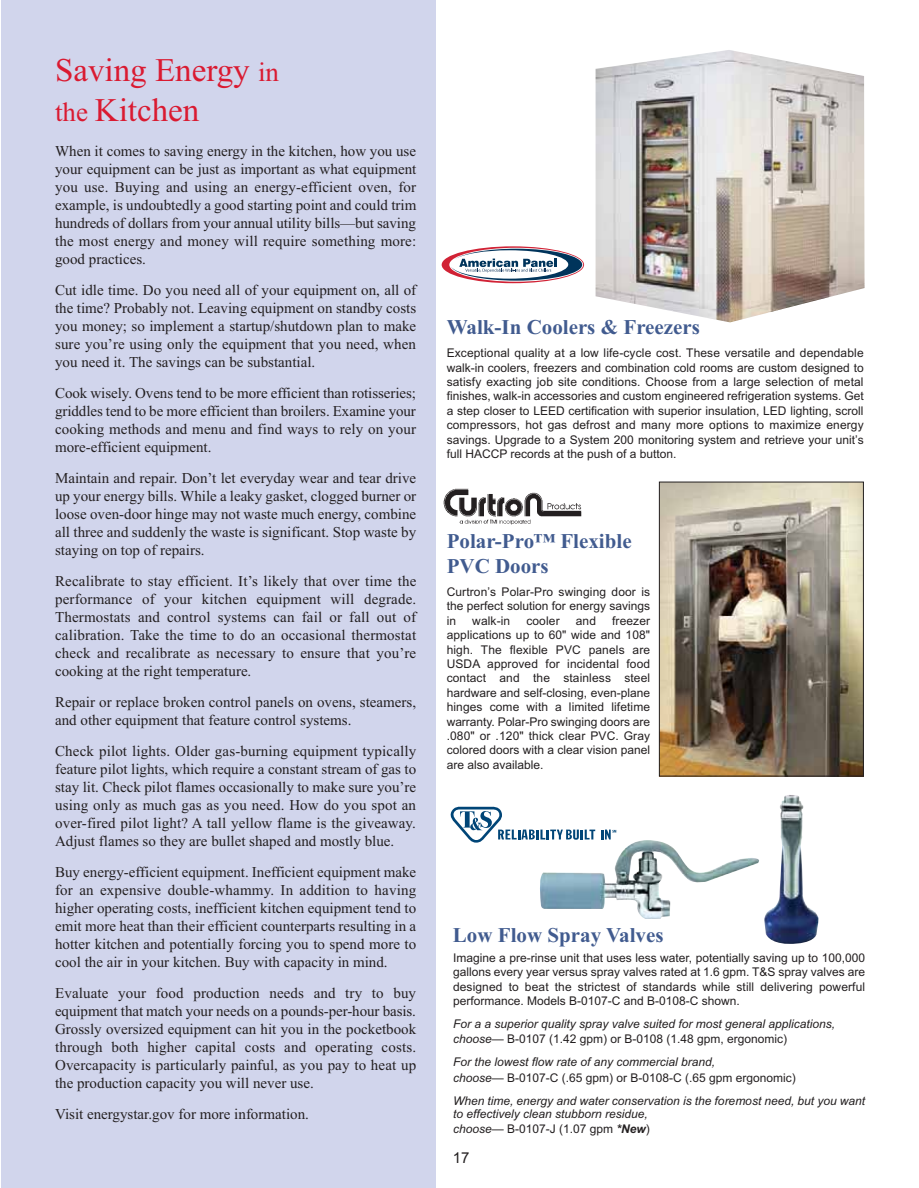
<style>
.page{position:relative;width:919px;height:1188px;background:#fff}
.page>*{position:absolute;margin:0;border:0;box-sizing:border-box;transform-origin:0 0}
.t1{font:33px/39.6px "Times New Roman";color:#da1a31}
.t2{font:700 21px/25.2px "Times New Roman";color:#415b8f}
.t3{font:15px/18px "Times New Roman";color:#231f20;text-align:justify}
.t4{font:15px "Arial";color:#231f20}
.t5{font:12px/14.4px "Arial";color:#231f20;text-align:justify}
.t6{font:italic 12px/15.3px "Arial";color:#231f20}
.s1{font-size:27px}
.s2{font-style:normal}
.s3{font-style:italic}
.s4{font-weight:700;font-style:italic}
</style>
<div class="page">
<img style="left:595px;top:50px;width:269px;height:272px">
<svg style="left:442px;top:246px;width:142px;height:37px"></svg>
<img style="left:661px;top:483px;width:201px;height:291px">
<div style="left:659px;top:481px;width:205px;height:295px;border:1px solid #231f20"></div>
<img style="left:443px;top:488px;width:139px;height:37px">
<img style="left:764px;top:795px;width:54px;height:149px">
<img style="left:540px;top:839px;width:219px;height:80px">
<svg style="left:451px;top:806px;width:144px;height:36px"></svg>
<svg style="left:601px;top:829px;width:15px;height:10px"></svg>
<div style="left:1px;top:0;width:435px;height:1188px;background:#d1d5ec"></div>
<h1 class="t1" style="left:55px;top:53px;width:225px">Saving Energy <span class="s1">in the</span> Kitchen</h1>
<p class="t3" style="left:55px;top:143px;width:363px">When it comes to saving energy in the kitchen, how you use your equipment can be just as important as what equipment you use. Buying and using an energy-efficient oven, for example, is undoubtedly a good starting point and could trim hundreds of dollars from your annual utility bills—but saving the most energy and money will require something more: good practices.</p>
<p class="t3" style="left:55px;top:282px;width:363px">Cut idle time. Do you need all of your equipment on, all of the time? Probably not. Leaving equipment on standby costs you money; so implement a startup/shutdown plan to make sure you’re using only the equipment that you need, when you need it. The savings can be substantial.</p>
<p class="t3" style="left:55px;top:385px;width:362px">Cook wisely. Ovens tend to be more efficient than rotisseries; griddles tend to be more efficient than broilers. Examine your cooking methods and menu and find ways to rely on your more-efficient equipment.</p>
<p class="t3" style="left:55px;top:470px;width:363px">Maintain and repair. Don’t let everyday wear and tear drive up your energy bills. While a leaky gasket, clogged burner or loose oven-door hinge may not waste much energy, combine all three and suddenly the waste is significant. Stop waste by staying on top of repairs.</p>
<p class="t3" style="left:55px;top:573px;width:363px">Recalibrate to stay efficient. It’s likely that over time the performance of your kitchen equipment will degrade.<br>Thermostats and control systems can fail or fall out of calibration. Take the time to do an occasional thermostat check and recalibrate as necessary to ensure that you’re cooking at the right temperature.</p>
<p class="t3" style="left:55px;top:694px;width:363px">Repair or replace broken control panels on ovens, steamers, and other equipment that feature control systems.</p>
<p class="t3" style="left:55px;top:743px;width:363px">Check pilot lights. Older gas-burning equipment typically feature pilot lights, which require a constant stream of gas to stay lit. Check pilot flames occasionally to make sure you’re using only as much gas as you need. How do you spot an over-fired pilot light? A tall yellow flame is the giveaway.<br>Adjust flames so they are bullet shaped and mostly blue.</p>
<p class="t3" style="left:55px;top:864px;width:363px">Buy energy-efficient equipment. Inefficient equipment make for an expensive double-whammy. In addition to having higher operating costs, inefficient kitchen equipment tend to emit more heat than their efficient counterparts resulting in a hotter kitchen and potentially forcing you to spend more to cool the air in your kitchen. Buy with capacity in mind.</p>
<p class="t3" style="left:55px;top:985px;width:363px">Evaluate your food production needs and try to buy equipment that match your needs on a pounds-per-hour basis.<br>Grossly oversized equipment can hit you in the pocketbook through both higher capital costs and operating costs.<br>Overcapacity is particularly painful, as you pay to heat up the production capacity you will never use.</p>
<p class="t3" style="left:55px;top:1106px;width:255px">Visit energystar.gov for more information.</p>
<h2 class="t2" style="left:447px;top:317px;width:255px">Walk-In Coolers &amp; Freezers</h2>
<p class="t5" style="left:447px;top:347px;width:418px">Exceptional quality at a low life-cycle cost. These versatile and dependable walk-in coolers, freezers and combination cold rooms are custom designed to satisfy exacting job site conditions. Choose from a large selection of metal finishes, walk-in accessories and custom engineered refrigeration systems. Get a step closer to LEED certification with superior insulation, LED lighting, scroll compressors, hot gas defrost and many more options to maximize energy savings. Upgrade to a System 200 monitoring system and retrieve your unit’s full HACCP records at the push of a button.</p>
<h2 class="t2" style="left:447px;top:530px;width:186px">Polar-Pro™ Flexible<br>PVC Doors</h2>
<p class="t5" style="left:447px;top:585px;width:205px">Curtron’s Polar-Pro swinging door is the perfect solution for energy savings in</p>
<p class="t5" style="left:447px;top:614px;width:205px;text-indent:165px">freezer applications up to 60" wide and 108" high. The flexible PVC panels are USDA approved for incidental food contact and the stainless steel hardware and self-closing, even-plane hinges come with a limited lifetime warranty. Polar-Pro swinging doors are .080" or .120" thick clear PVC. Gray colored doors with a clear vision panel are also available.</p>
<p class="t5" style="left:472px;top:614px;width:40px">walk-in</p>
<p class="t5" style="left:526px;top:614px;width:35px">cooler</p>
<p class="t5" style="left:576px;top:614px;width:22px">and</p>
<h2 class="t2" style="left:453px;top:924px;width:212px">Low Flow Spray Valves</h2>
<p class="t5" style="left:453px;top:951px;width:414px">Imagine a pre-rinse unit that uses less water, potentially saving up to 100,000 gallons every year versus spray valves rated at 1.6 gpm. T&amp;S spray valves are designed to beat the strictest of standards while still delivering powerful performance. Models B-0107-C and B-0108-C shown.</p>
<p class="t6" style="left:453px;top:1017px;width:384px">For a a superior quality spray valve suited for most general applications, choose— <span class="s2">B-0107 (1.42 gpm) or B-0108 (1.48 gpm, ergonomic)</span></p>
<p class="t6" style="left:453px;top:1055px;width:344px">For the lowest flow rate of any commercial brand,<br>choose— <span class="s2">B-0107-C (.65 gpm) or B-0108-C (.65 gpm ergonomic)</span></p>
<p class="t6" style="left:453px;top:1094px;width:414px;line-height:13.5px">When time, energy and water conservation is the foremost need, but you want to effectively clean stubborn residue,</p>
<p class="t5" style="left:453px;top:1123px;width:198px"><span class="s3">choose—</span> B-0107-J (1.07 gpm <span class="s4">*New</span>)</p>
<p class="t4" style="left:453px;top:1152px;width:18px">17</p>
</div>
